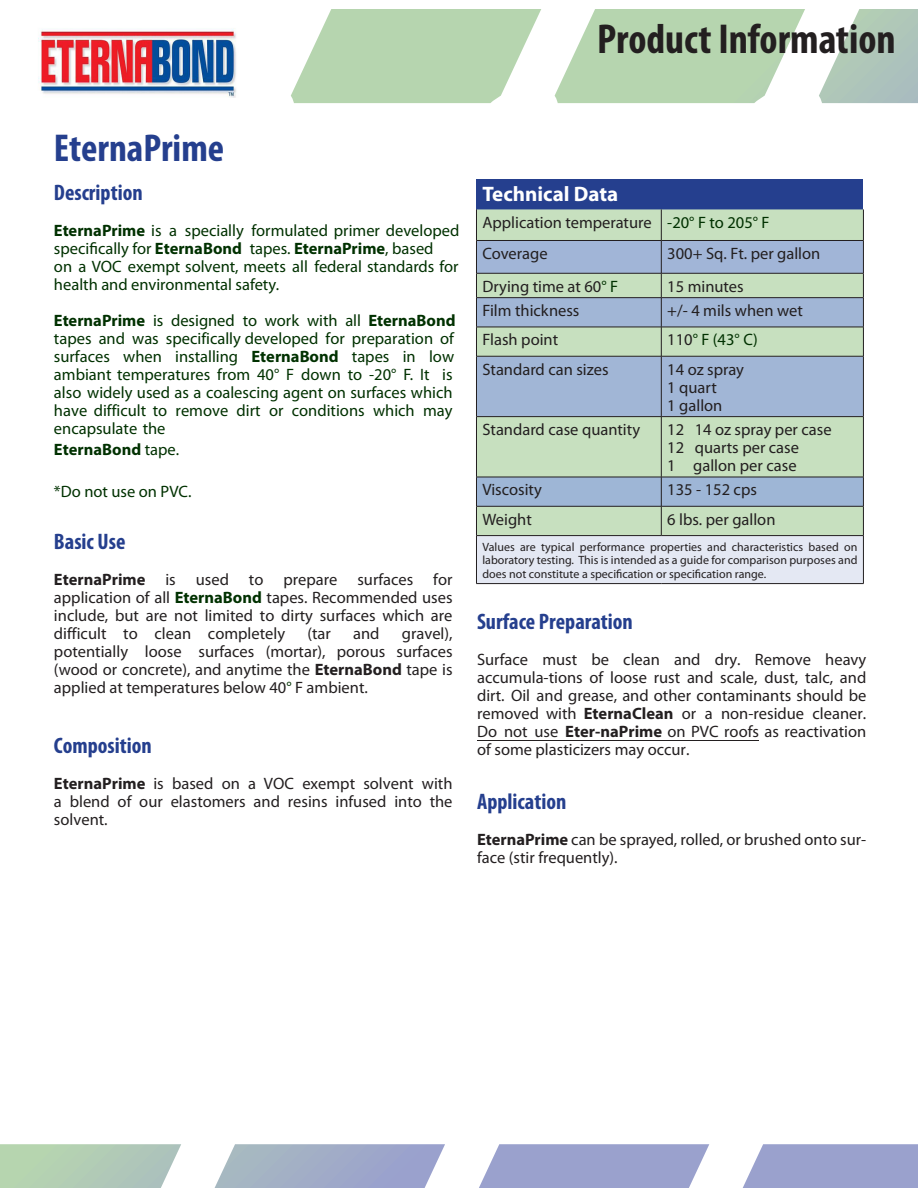
<style>
.page{position:relative;width:918px;height:1188px;background:#fff}
.page>*{position:absolute;margin:0;border:0;box-sizing:border-box;transform-origin:0 0}
.t1{font:700 condensed 42px "Myriad Pro";color:#231f20}
.t2{font:700 condensed 39px "Myriad Pro";color:#253f8e}
.t3{font:700 condensed 22.5px "Myriad Pro";color:#253f8e}
.t4{font:700 21px "Myriad Pro";color:#fff}
.t5{font:16.5px/18px "Myriad Pro";color:#231f20;text-align:justify}
.t6{font:16.5px/18px "Myriad Pro";color:#003100}
.t7{font:700 16.5px "Myriad Pro";color:#003100}
.t8{font:12px/13.5px "Myriad Pro";color:#231f20;text-align:justify}
.s1{font-weight:700}
.s2{font-weight:400}
.s3{font-weight:700;color:#003100}
.s4{color:#003100}
.s5{color:#231f20}
</style>
<div class="page">
<svg style="left:0;top:1144px;width:918px;height:44px"></svg>
<svg style="left:291px;top:9px;width:627px;height:94px"></svg>
<div style="left:476px;top:179px;width:387px;height:30px;background:#253f8e"></div>
<svg style="left:477px;top:357px;width:386px;height:120px;background:#b3cac9"></svg>
<div style="left:476px;top:536px;width:387px;height:48px;background:#e4e8f3"></div>
<svg style="left:476px;top:209px;width:388px;height:147px;background:#b1c7c2"></svg>
<hr style="left:476px;top:356px;width:185px;height:1px;background:#231f20">
<hr style="left:476px;top:356px;width:1px;height:60px;background:#231f20">
<hr style="left:661px;top:356px;width:203px;height:1px;background:#231f20">
<hr style="left:661px;top:356px;width:1px;height:60px;background:#231f20">
<hr style="left:863px;top:356px;width:1px;height:60px;background:#231f20">
<hr style="left:476px;top:416px;width:185px;height:1px;background:#231f20">
<hr style="left:476px;top:417px;width:1px;height:60px;background:#231f20">
<hr style="left:661px;top:416px;width:203px;height:1px;background:#231f20">
<hr style="left:661px;top:417px;width:1px;height:60px;background:#231f20">
<hr style="left:863px;top:417px;width:1px;height:60px;background:#231f20">
<svg style="left:476px;top:477px;width:388px;height:58px;background:#adc5c4"></svg>
<hr style="left:476px;top:535px;width:185px;height:1px;background:#231f20">
<hr style="left:476px;top:536px;width:1px;height:47px;background:#231f20">
<hr style="left:661px;top:535px;width:203px;height:1px;background:#231f20">
<hr style="left:863px;top:536px;width:1px;height:47px;background:#231f20">
<hr style="left:476px;top:583px;width:185px;height:1px;background:#231f20">
<hr style="left:661px;top:583px;width:203px;height:1px;background:#231f20">
<img style="left:38px;top:28px;width:198px;height:70px">
<hr style="left:477px;top:740px;width:282px;height:1px;background:#231f20">
<p class="t1" style="left:597px;top:12px;width:300px">Product Information</p>
<p class="t2" style="left:54px;top:123px;width:172px">EternaPrime</p>
<p class="t3" style="left:54px;top:179px;width:90px">Description</p>
<p class="t6" style="left:54px;top:222px;width:407px"><span class="s1">EternaPrime</span> is a specially formulated primer developed specifically for <span class="s1">EternaBond</span> tapes. <span class="s1">EternaPrime</span>, based<br>on a VOC exempt solvent, meets all federal standards for health and environmental safety.</p>
<p class="t6" style="left:54px;top:311px;width:403px"><span class="s1">EternaPrime</span> is designed to work with all <span class="s1">EternaBond </span>tapes and was specifically developed for preparation of surfaces when installing <span class="s1">EternaBond</span> tapes in low ambiant temperatures from 40° F down to -20° F. It is also widely used as a coalescing agent on surfaces which have difficult to remove dirt or conditions which may encapsulate the</p>
<p class="t7" style="left:54px;top:438px;width:127px">EternaBond <span class="s2">tape.</span></p>
<p class="t6" style="left:54px;top:482px;width:139px">*Do not use on PVC.</p>
<p class="t3" style="left:54px;top:528px;width:73px">Basic Use</p>
<p class="t5" style="left:54px;top:570px;width:400px"><span class="s1">EternaPrime</span> is used to prepare surfaces for application of all <span class="s3">EternaBond</span> tapes. Recommended uses include, but are not limited to dirty surfaces which are difficult to clean completely</p>
<p class="t5" style="left:54px;top:624px;width:400px;text-indent:348px">gravel), potentially loose surfaces (mortar), porous surfaces (wood or concrete), and anytime the <span class="s1">EternaBond</span> tape is applied at temperatures below 40<span class="s4">°</span> F ambient.</p>
<p class="t5" style="left:307px;top:624px;width:25px">(tar</p>
<p class="t5" style="left:353px;top:624px;width:28px">and</p>
<p class="t3" style="left:54px;top:731px;width:99px">Composition</p>
<p class="t5" style="left:54px;top:774px;width:400px"><span class="s1">EternaPrime</span> is based on a VOC exempt solvent with a blend of our elastomers and resins infused into the solvent.</p>
<p class="t4" style="left:482px;top:180px;width:137px">Technical Data</p>
<p class="t5" style="left:482px;top:213px;width:171px">Application temperature</p>
<p class="t6" style="left:667px;top:213px;width:104px">-20° F to 205° F</p>
<p class="t5" style="left:482px;top:244px;width:67px">Coverage</p>
<p class="t5" style="left:667px;top:244px;width:155px">300+ Sq. Ft. per gallon</p>
<p class="t5" style="left:482px;top:277px;width:137px">Drying time at 60<span class="s4">° F</span></p>
<p class="t5" style="left:667px;top:277px;width:78px">15 minutes</p>
<p class="t5" style="left:482px;top:301px;width:99px">Film thickness</p>
<p class="t5" style="left:667px;top:301px;width:137px">+/- 4 mils when wet</p>
<p class="t5" style="left:482px;top:331px;width:77px">Flash point</p>
<p class="t6" style="left:667px;top:331px;width:92px"><span class="s5">110</span>° F (43° C)</p>
<p class="t5" style="left:482px;top:360px;width:128px">Standard can sizes</p>
<p class="t5" style="left:667px;top:360px;width:78px">14 oz spray</p>
<p class="t5" style="left:667px;top:378px;width:51px">1 quart</p>
<p class="t5" style="left:667px;top:396px;width:57px">1 gallon</p>
<p class="t5" style="left:482px;top:420px;width:159px">Standard case quantity</p>
<p class="t5" style="left:667px;top:420px;width:166px">12 14 oz spray per case</p>
<p class="t5" style="left:667px;top:438px;width:133px">12 quarts per case</p>
<p class="t5" style="left:667px;top:456px;width:131px">1 gallon per case</p>
<p class="t5" style="left:482px;top:481px;width:61px">Viscosity</p>
<p class="t5" style="left:667px;top:481px;width:91px">135 - 152 cps</p>
<p class="t5" style="left:482px;top:510px;width:51px">Weight</p>
<p class="t5" style="left:667px;top:510px;width:110px">6 lbs. per gallon</p>
<p class="t8" style="left:482px;top:540px;width:376px">Values are typical performance properties and characteristics based on laboratory testing. This is intended as a guide for comparison purposes and does not constitute a specification or specification range.</p>
<p class="t3" style="left:477px;top:607px;width:157px">Surface Preparation</p>
<p class="t5" style="left:477px;top:650px;width:391px">Surface must be clean and dry. Remove heavy accumula-tions of loose rust and scale, dust, talc, and dirt. Oil and grease, and other contaminants should be removed with <span class="s1">EternaClean</span> or a non-residue cleaner.<br>Do not use <span class="s1">Eter-naPrime</span> on PVC roofs as reactivation of some plasticizers may occur.</p>
<p class="t3" style="left:477px;top:787px;width:91px">Application</p>
<p class="t5" style="left:477px;top:830px;width:391px"><span class="s1">EternaPrime</span> can be sprayed, rolled, or brushed onto sur&shy;face (stir frequently).</p>
</div>
